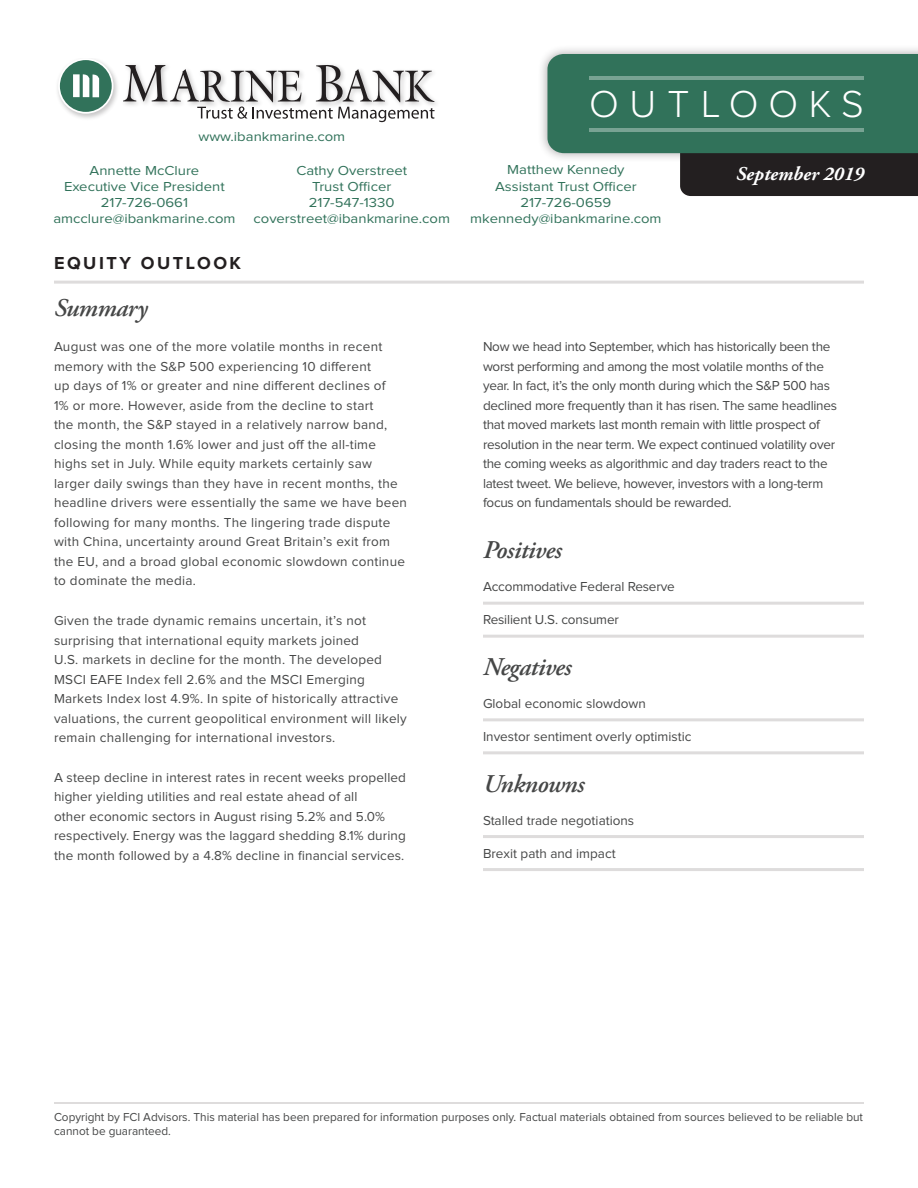
<style>
.page{position:relative;width:918px;height:1188px;background:#fff}
.page>*{position:absolute;margin:0;border:0;box-sizing:border-box;transform-origin:0 0}
.t1{font:300 39px "Proxima Nova";letter-spacing:.27em;color:#fff}
.bullets-square{font:italic 600 25.5px "Adobe Garamond Pro";letter-spacing:-.02em;color:#464747}
.palatino-main{font:italic 600 25.5px "Adobe Garamond Pro";letter-spacing:-.02em;color:#464747}
.t2{font:italic 700 19.5px "Adobe Garamond Pro";color:#fff}
.t3{font:700 18px "Proxima Nova";letter-spacing:.14em;color:#231f20}
.palatino-main-2{font:13.5px/19.5px "Proxima Nova";letter-spacing:.02em;color:#464747}
.palatino-main-3{font:13.5px/19.5px "Proxima Nova";letter-spacing:-.02em;color:#464747}
.t4{font:13.5px/16.2px "Proxima Nova";color:#31725a;text-align:center;scale:1.1 1}
.bullets-square-2{font:13.5px "Proxima Nova";color:#464747}
.t5{font:12px/14.4px "Proxima Nova";color:#464747}
</style>
<div class="page">
<div style="left:538px;top:44px;width:380px;height:119px;background:#231f20;opacity:.38"></div>
<svg style="left:547px;top:54px;width:371px;height:142px"></svg>
<hr style="left:590px;top:76px;width:274px;height:4px;background:#78a393">
<hr style="left:590px;top:128px;width:274px;height:4px;background:#78a393">
<div style="left:732px;top:162px;width:138px;height:29px;background:#231f20"></div>
<hr style="left:483px;top:602px;width:381px;height:3px;background:#dedcdc">
<hr style="left:483px;top:635px;width:381px;height:3px;background:#dedcdc">
<hr style="left:483px;top:718px;width:381px;height:3px;background:#dedcdc">
<hr style="left:483px;top:751px;width:381px;height:3px;background:#dedcdc">
<hr style="left:483px;top:835px;width:381px;height:3px;background:#dedcdc">
<hr style="left:483px;top:868px;width:381px;height:3px;background:#dedcdc">
<hr style="left:54px;top:281px;width:810px;height:3px;background:#dedcdc">
<hr style="left:54px;top:1102px;width:810px;height:2px;background:#dedcdc">
<svg style="left:123px;top:65px;width:312px;height:57px"></svg>
<img style="left:57px;top:59px;width:61px;height:60px">
<svg style="left:58px;top:59px;width:55px;height:55px"></svg>
<div style="left:60px;top:60px;width:52px;height:52px;background:#31725a;border-radius:50%"></div>
<svg style="left:83px;top:74px;width:16px;height:23px"></svg>
<div style="left:73px;top:74px;width:7px;height:23px;background:#fff"></div>
<h1 class="t1" style="left:589px;top:86px;width:276px">OUTLOOKS</h1>
<p class="t4" style="left:199px;top:129px;width:135px">www.ibankmarine.com</p>
<p class="t4" style="left:253px;top:163px;width:180px">Cathy Overstreet<br>Trust Officer<br>217-547-1330 coverstreet@ibankmarine.com</p>
<p class="t4" style="left:470px;top:162px;width:176px">Matthew Kennedy<br>Assistant Trust Officer<br>217-726-0659 mkennedy@ibankmarine.com</p>
<p class="t4" style="left:53px;top:163px;width:167px">Annette McClure<br>Executive Vice President<br>217-726-0661 amcclure@ibankmarine.com</p>
<p class="t3" style="left:54px;top:254px;width:189px">EQUITY OUTLOOK</p>
<p class="bullets-square" style="left:54px;top:293px;width:95px">Summary</p>
<h3 class="t2" style="left:736px;top:162px;width:129px">September 2019</h3>
<p class="palatino-main-2" style="left:54px;top:338px;width:355px">August was one of the more volatile months in recent memory with the S&amp;P 500 experiencing 10 different<br>up days of 1% or greater and nine different declines of<br>1% or more. However, aside from the decline to start<br>the month, the S&amp;P stayed in a relatively narrow band, closing the month 1.6% lower and just off the all-time highs set in July. While equity markets certainly saw larger daily swings than they have in recent months, the headline drivers were essentially the same we have been following for many months. The lingering trade dispute with China, uncertainty around Great Britain’s exit from the EU, and a broad global economic slowdown continue to dominate the media.</p>
<p class="palatino-main-2" style="left:54px;top:612px;width:354px">Given the trade dynamic remains uncertain, it’s not surprising that international equity markets joined<br>U.S. markets in decline for the month. The developed MSCI EAFE Index fell 2.6% and the MSCI Emerging Markets Index lost 4.9%. In spite of historically attractive valuations, the current geopolitical environment will likely remain challenging for international investors.</p>
<p class="palatino-main-2" style="left:54px;top:768px;width:354px">A steep decline in interest rates in recent weeks propelled higher yielding utilities and real estate ahead of all<br>other economic sectors in August rising 5.2% and 5.0% respectively. Energy was the laggard shedding 8.1% during the month followed by a 4.8% decline in financial services.</p>
<p class="palatino-main-3" style="left:483px;top:338px;width:356px">Now we head into September, which has historically been the worst performing and among the most volatile months of the year. In fact, it’s the only month during which the S&amp;P 500 has declined more frequently than it has risen. The same headlines that moved markets last month remain with little prospect of resolution in the near term. We expect continued volatility over the coming weeks as algorithmic and day traders react to the latest tweet. We believe, however, investors with a long-term focus on fundamentals should be rewarded.</p>
<p class="palatino-main" style="left:483px;top:535px;width:80px">Positives</p>
<p class="bullets-square-2" style="left:483px;top:580px;width:193px">Accommodative Federal Reserve</p>
<p class="bullets-square-2" style="left:483px;top:613px;width:138px">Resilient U.S. consumer</p>
<p class="bullets-square" style="left:483px;top:652px;width:90px">Negatives</p>
<p class="bullets-square-2" style="left:483px;top:697px;width:164px">Global economic slowdown</p>
<p class="bullets-square-2" style="left:483px;top:730px;width:210px">Investor sentiment overly optimistic</p>
<p class="bullets-square" style="left:483px;top:769px;width:103px">Unknowns</p>
<p class="bullets-square-2" style="left:483px;top:814px;width:153px">Stalled trade negotiations</p>
<p class="bullets-square-2" style="left:483px;top:847px;width:134px">Brexit path and impact</p>
<p class="t5" style="left:54px;top:1110px;width:811px">Copyright by FCI Advisors. This material has been prepared for information purposes only. Factual materials obtained from sources believed to be reliable but cannot be guaranteed.</p>
</div>
